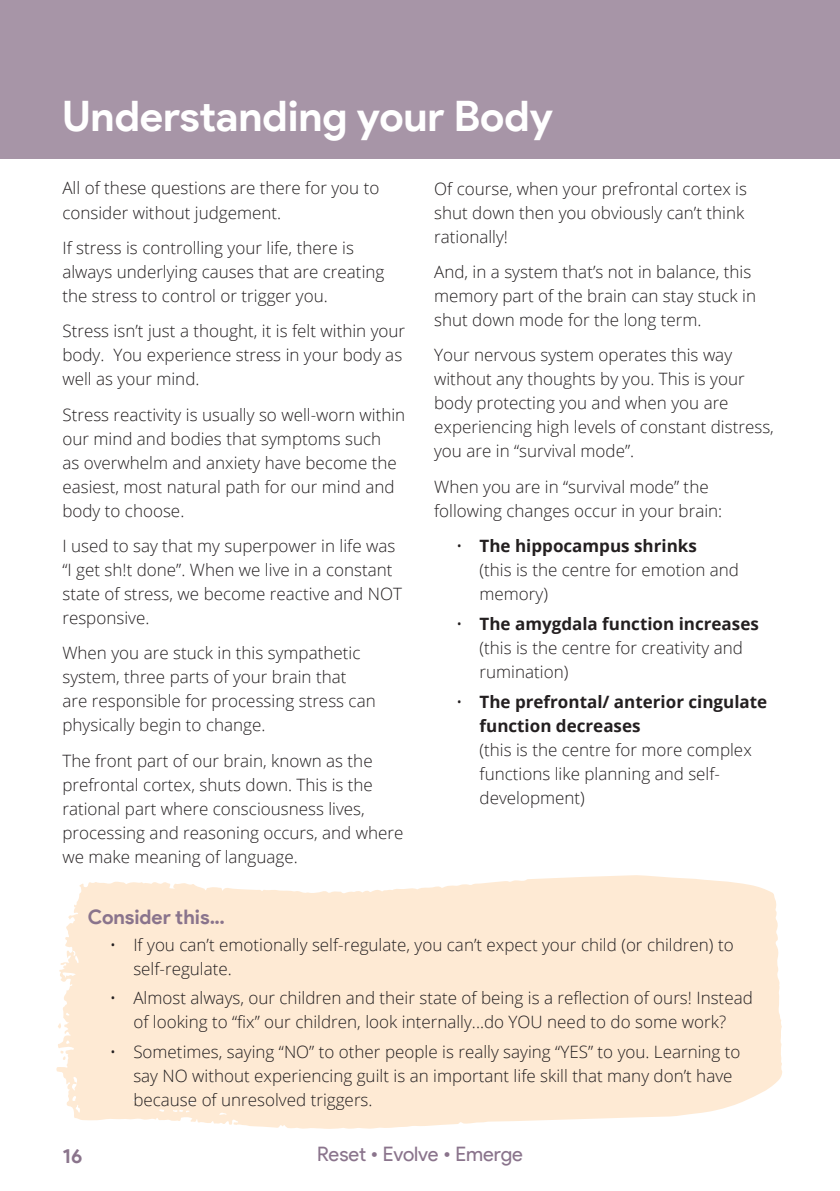
<style>
.page{position:relative;width:840px;height:1191px;background:#fff}
.page>*{position:absolute;margin:0;border:0;box-sizing:border-box;transform-origin:0 0}
.t1{font:700 42px "Product Sans";color:#fff}
.t2{font:20px "Product Sans";letter-spacing:-.01em;color:#8a748c}
.t3{font:700 20px "Product Sans";letter-spacing:-.005em;color:#8a748c}
.t4{font:300 17px/24px "Open Sans";color:#231f20}
.t5{font:700 17px/24px "Open Sans";color:#231f20}
.s1{font-weight:700}
.s2{font-weight:300}
</style>
<div class="page">
<svg style="left:56px;top:875px;width:726px;height:254px;background:#feebd7"></svg>
<svg style="left:58px;top:1022px;width:3px;height:6px"></svg>
<svg style="left:60px;top:1050px;width:6px;height:10px"></svg>
<div style="left:0;top:0;width:839px;height:159px;background:#a795a7"></div>
<h1 class="t1" style="left:62px;top:91px;width:492px">Understanding your Body</h1>
<p class="t4" style="left:62px;top:176px;width:318px">All of these questions are there for you to consider without judgement.</p>
<p class="t4" style="left:62px;top:235px;width:323px">If stress is controlling your life, there is always underlying causes that are creating the stress to control or trigger you.</p>
<p class="t4" style="left:62px;top:319px;width:344px">Stress isn’t just a thought, it is felt within your body. You experience stress in your body as well as your mind.</p>
<p class="t4" style="left:62px;top:402px;width:344px">Stress reactivity is usually so well-worn within our mind and bodies that symptoms such<br>as overwhelm and anxiety have become the easiest, most natural path for our mind and body to choose.</p>
<p class="t4" style="left:62px;top:533px;width:341px">I used to say that my superpower in life was “I get sh!t done”. When we live in a constant state of stress, we become reactive and NOT responsive.</p>
<p class="t4" style="left:62px;top:641px;width:314px">When you are stuck in this sympathetic system, three parts of your brain that<br>are responsible for processing stress can physically begin to change.</p>
<p class="t4" style="left:62px;top:748px;width:342px">The front part of our brain, known as the prefrontal cortex, shuts down. This is the rational part where consciousness lives, processing and reasoning occurs, and where we make meaning of language.</p>
<p class="t4" style="left:434px;top:176px;width:314px">Of course, when your prefrontal cortex is shut down then you obviously can’t think rationally!</p>
<p class="t4" style="left:434px;top:259px;width:323px">And, in a system that’s not in balance, this memory part of the brain can stay stuck in shut down mode for the long term.</p>
<p class="t4" style="left:434px;top:343px;width:341px">Your nervous system operates this way without any thoughts by you. This is your body protecting you and when you are experiencing high levels of constant distress, you are in “survival mode”.</p>
<p class="t4" style="left:434px;top:474px;width:289px">When you are in “survival mode” the following changes occur in your brain:</p>
<p class="t4" style="left:479px;top:533px;width:261px;text-indent:-23px">• <span class="s1">The hippocampus shrinks<br></span>(this is the centre for emotion and memory)</p>
<p class="t4" style="left:479px;top:611px;width:281px;text-indent:-23px">• <span class="s1">The amygdala function increases </span>(this is the centre for creativity and rumination)</p>
<p class="t5" style="left:479px;top:689px;width:289px;text-indent:-23px"><span class="s2">•</span> The prefrontal/ anterior cingulate function decreases</p>
<p class="t4" style="left:479px;top:737px;width:273px">(this is the centre for more complex functions like planning and self&shy;development)</p>
<p class="t3" style="left:88px;top:904px;width:138px">Consider this…</p>
<p class="t4" style="left:133px;top:932px;width:601px;text-indent:-23px">• If you can’t emotionally self-regulate, you can’t expect your child (or children) to self-regulate.</p>
<p class="t4" style="left:110px;top:985px;width:644px;text-align:center">• Almost always, our children and their state of being is a reflection of ours! Instead of looking to “fix” our children, look internally...do YOU need to do some work?</p>
<p class="t4" style="left:133px;top:1039px;width:608px;text-indent:-23px">• Sometimes, saying “NO” to other people is really saying “YES” to you. Learning to say NO without experiencing guilt is an important life skill that many don’t have because of unresolved triggers.</p>
<p class="t3" style="left:62px;top:1143px;width:21px">16</p>
<p class="t2" style="left:317px;top:1142px;width:207px">Reset • Evolve • Emerge</p>
</div>
